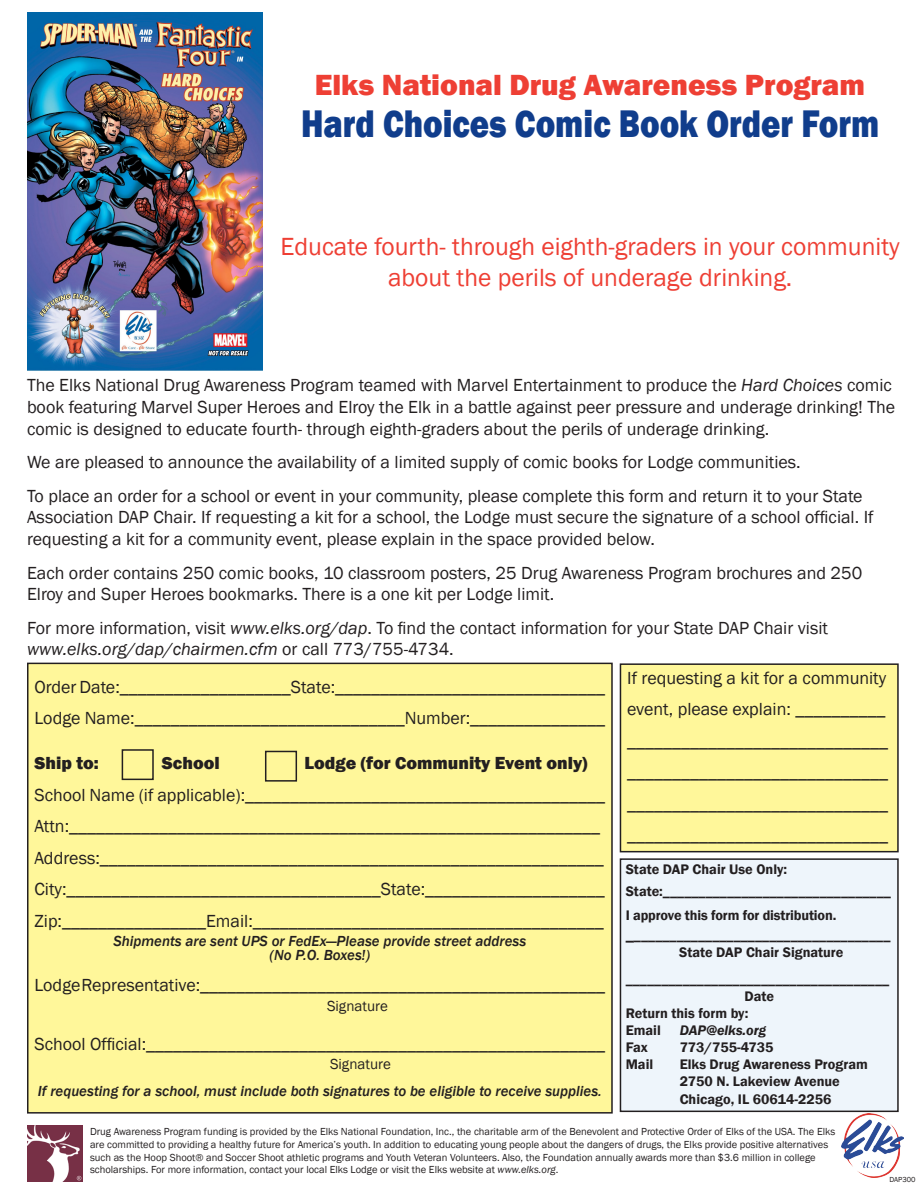
<style>
.page{position:relative;width:918px;height:1188px;background:#fff}
.page>*{position:absolute;margin:0;border:0;box-sizing:border-box;transform-origin:0 0}
.t1{font:800 39.6px "Franklin Gothic";color:#103d8c;scale:.83 1}
.t2{font:800 30px "Franklin Gothic";color:#ee3f34}
.t3{font:25.5px/30.6px "Franklin Gothic";color:#ee3f34;text-align:center}
.t4{font:18px/31.5px "Franklin Gothic";color:#231f20}
.t5{font:800 18px "Franklin Gothic";color:#231f20}
.t6{font:italic 500 15px/13.5px "Franklin Gothic";color:#231f20;text-align:center}
.t7{font:15px "Franklin Gothic";color:#231f20}
.t8{font:600 14.25px/17.1px "Franklin Gothic";color:#231f20}
.t9{font:italic 600 14.25px "Franklin Gothic";color:#231f20}
.t10{font:10.5px/12.6px "Franklin Gothic";color:#231f20}
.t11{font:7.5px "Franklin Gothic";color:#231f20}
.s1{font-style:italic}
.s2{font-size:16.5px}
</style>
<div class="page">
<img style="left:27px;top:13px;width:235px;height:357px">
<div style="left:28px;top:663px;width:584px;height:450px;background:#fff79a"></div>
<div style="left:27px;top:663px;width:586px;height:451px;border:2px solid #231f20"></div>
<div style="left:620px;top:664px;width:278px;height:188px;background:#fff79a"></div>
<div style="left:620px;top:663px;width:279px;height:189px;border:2px solid #231f20"></div>
<div style="left:620px;top:859px;width:278px;height:252px;background:#eef5fb"></div>
<div style="left:620px;top:858px;width:279px;height:254px;border:2px solid #231f20"></div>
<div style="left:122px;top:749px;width:32px;height:31px;border:2px solid #231f20"></div>
<div style="left:265px;top:751px;width:32px;height:31px;border:2px solid #231f20"></div>
<img style="left:27px;top:1125px;width:55px;height:57px">
<img style="left:841px;top:1113px;width:62px;height:65px">
<h2 class="t2" style="left:315px;top:65px;width:552px">Elks National Drug Awareness Program</h2>
<h1 class="t1" style="left:301px;top:98px;width:698px">Hard Choices Comic Book Order Form</h1>
<h3 class="t3" style="left:281px;top:232px;width:621px">Educate fourth- through eighth-graders in your community about the perils of underage drinking.</h3>
<p class="t4" style="left:27px;top:375px;width:870px;line-height:21.6px">The Elks National Drug Awareness Program teamed with Marvel Entertainment to produce the <span class="s1">Hard Choices</span> comic book featuring Marvel Super Heroes and Elroy the Elk in a battle against peer pressure and underage drinking! The comic is designed to educate fourth- through eighth-graders about the perils of underage drinking.</p>
<p class="t4" style="left:27px;top:446px;width:837px;line-height:33.6px">We are pleased to announce the availability of a limited supply of comic books for Lodge communities.<br>To place an order for a school or event in your community, please complete this form and return it to your State</p>
<p class="t4" style="left:27px;top:507px;width:848px;line-height:21.6px">Association DAP Chair. If requesting a kit for a school, the Lodge must secure the signature of a school official. If requesting a kit for a community event, please explain in the space provided below.</p>
<p class="t4" style="left:27px;top:562px;width:837px;line-height:21.6px">Each order contains 250 comic books, 10 classroom posters, 25 Drug Awareness Program brochures and 250<br>Elroy and Super Heroes bookmarks. There is a one kit per Lodge limit.</p>
<p class="t4" style="left:27px;top:617px;width:803px;line-height:21.6px">For more information, visit <span class="s1">www.elks.org/dap</span>. To find the contact information for your State DAP Chair visit <span class="s1">www.elks.org/dap/chairmen.cfm</span> or call 773/755-4734.</p>
<p class="t4" style="left:34px;top:671px;width:572px">Order Date:___________________State:______________________________<br>Lodge Name:______________________________Number:_______________</p>
<p class="t5" style="left:34px;top:751px;width:66px">Ship to:</p>
<p class="t5" style="left:162px;top:751px;width:59px">School</p>
<p class="t5" style="left:304px;top:751px;width:285px">Lodge (for Community Event only)</p>
<p class="t4" style="left:34px;top:779px;width:572px">School Name (if applicable):________________________________________ Attn:___________________________________________________________ Address:________________________________________________________ City:___________________________________State:____________________ Zip:________________Email:_______________________________________</p>
<p class="t6" style="left:113px;top:935px;width:414px">Shipments are sent UPS or FedEx—Please provide street address (No P.O. Boxes!)</p>
<p class="t4" style="left:34px;top:970px;width:572px">Lodge Representative:_____________________________________________</p>
<p class="t7" style="left:327px;top:996px;width:62px">Signature</p>
<p class="t4" style="left:34px;top:1028px;width:572px">School Official:___________________________________________________</p>
<p class="t7" style="left:330px;top:1055px;width:62px">Signature</p>
<p class="t6" style="left:38px;top:1085px;width:565px">If requesting for a school, must include both signatures to be eligible to receive supplies.</p>
<p class="t4" style="left:627px;top:662px;width:263px">If requesting a kit for a community event, please explain: __________ _____________________________ _____________________________ _____________________________ _____________________________</p>
<p class="t8" style="left:626px;top:859px;width:267px;line-height:21.6px">State DAP Chair Use Only:<br>State:________________________________</p>
<p class="t8" style="left:626px;top:906px;width:266px;line-height:19.8px">I approve this form for distribution. <span class="s2">_</span>____________________________________</p>
<p class="t8" style="left:626px;top:938px;width:265px;line-height:27px;text-align:center">State DAP Chair Signature _____________________________________</p>
<p class="t8" style="left:626px;top:988px;width:150px;text-indent:119px">Date<br>Return this form by:<br>Email</p>
<p class="t9" style="left:680px;top:1021px;width:88px">DAP@elks.org</p>
<p class="t8" style="left:626px;top:1039px;width:24px">Fax</p>
<p class="t8" style="left:680px;top:1039px;width:95px">773/755-4735</p>
<p class="t8" style="left:626px;top:1056px;width:29px">Mail</p>
<p class="t8" style="left:680px;top:1056px;width:190px;line-height:17.5px">Elks Drug Awareness Program<br>2750 N. Lakeview Avenue<br>Chicago, IL 60614-2256</p>
<p class="t10" style="left:90px;top:1126px;width:747px">Drug Awareness Program funding is provided by the Elks National Foundation, Inc., the charitable arm of the Benevolent and Protective Order of Elks of the USA. The Elks are committed to providing a healthy future for America’s youth. In addition to educating young people about the dangers of drugs, the Elks provide positive alternatives such as the Hoop Shoot® and Soccer Shoot athletic programs and Youth Veteran Volunteers. Also, the Foundation annually awards more than $3.6 million in college scholarships. For more information, contact your local Elks Lodge or visit the Elks website at <span class="s1">www.elks.org</span>.</p>
<p class="t11" style="left:890px;top:1175px;width:28px">DAP300</p>
</div>
